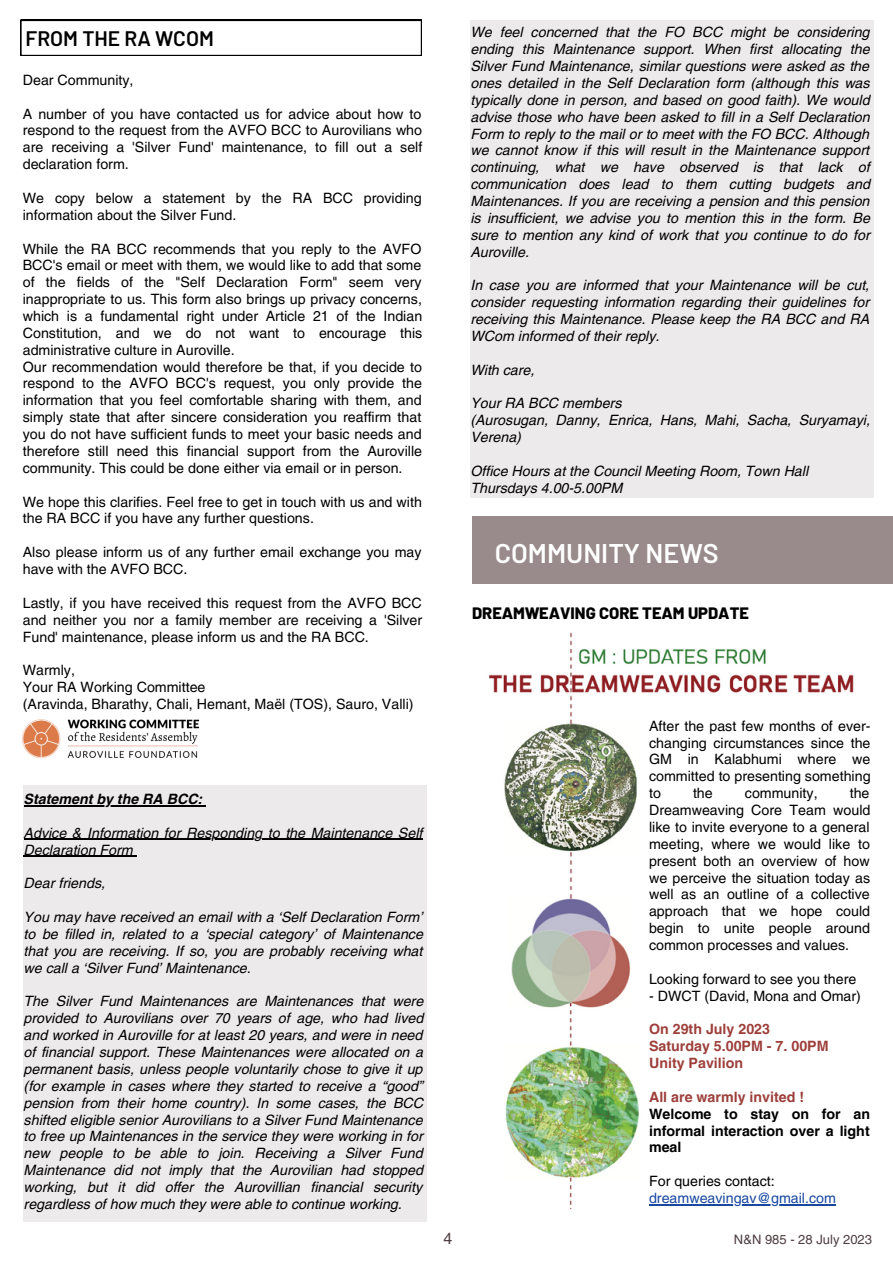
<style>
.page{position:relative;width:893px;height:1264px;background:#fff}
.page>*{position:absolute;margin:0;border:0;box-sizing:border-box;transform-origin:0 0}
.t1{font:600 27px "Barlow";color:#fff}
.t2{font:600 21px "Barlow";color:#000}
.t3{font:800 16.5px "Barlow";color:#000}
.t4{font:16.05px "Helvetica LT Pro";color:#4e3e41}
.t5{font:italic 14.25px/16.8px "Helvetica LT Pro";color:#000;text-align:justify}
.t6{font:14.25px/16.8px "Helvetica LT Pro";color:#000;text-align:justify}
.t7{font:700 14.25px "Helvetica LT Pro";color:#9d3f3b}
.t8{font:700 14.25px/16.8px "Helvetica LT Pro";color:#000;text-align:justify}
.t9{font:14.25px "Helvetica LT Pro";color:#1848a0}
.t10{font:italic 700 14.25px "Helvetica LT Pro";color:#000}
.t11{font:13.05px "Helvetica LT Pro";color:#4e3e41}
</style>
<div class="page">
<img style="left:22px;top:719px;width:178px;height:40px">
<svg style="left:21px;top:20px;width:401px;height:36px"></svg>
<div style="left:23px;top:785px;width:403px;height:436px;background:#edeaeb"></div>
<hr style="left:24px;top:805px;width:178px;height:1px;background:#000">
<hr style="left:24px;top:838px;width:398px;height:2px;background:#000">
<hr style="left:24px;top:855px;width:109px;height:1px;background:#000">
<div style="left:470px;top:20px;width:404px;height:478px;background:#edeaeb"></div>
<div style="left:472px;top:516px;width:420px;height:68px;background:#998a8b"></div>
<img style="left:489px;top:633px;width:365px;height:575px">
<div style="left:669px;top:742px;width:191px;height:454px;background:#fff"></div>
<hr style="left:649px;top:1204px;width:186px;height:1px;background:#1848a0">
<p class="t2" style="left:26px;top:25px;width:190px">FROM THE RA WCOM</p>
<p class="t6" style="left:23px;top:73px;width:112px">Dear Community,</p>
<p class="t6" style="left:23px;top:106px;width:401px">A number of you have contacted us for advice about how to respond to the request from the AVFO BCC to Aurovilians who are receiving a 'Silver Fund' maintenance, to fill out a self declaration form.</p>
<p class="t6" style="left:23px;top:191px;width:400px">We copy below a statement by the RA BCC providing information about the Silver Fund.</p>
<p class="t6" style="left:23px;top:241px;width:401px">While the RA BCC recommends that you reply to the AVFO BCC's email or meet with them, we would like to add that some of the fields of the "Self Declaration Form" seem very inappropriate to us. This form also brings up privacy concerns, which is a fundamental right under Article 21 of the Indian Constitution, and we do not want to encourage this administrative culture in Auroville.</p>
<p class="t6" style="left:23px;top:359px;width:401px">Our recommendation would therefore be that, if you decide to respond to the AVFO BCC's request, you only provide the information that you feel comfortable sharing with them, and simply state that after sincere consideration you reaffirm that you do not have sufficient funds to meet your basic needs and therefore still need this financial support from the Auroville community. This could be done either via email or in person.</p>
<p class="t6" style="left:23px;top:494px;width:400px">We hope this clarifies. Feel free to get in touch with us and with the RA BCC if you have any further questions.</p>
<p class="t6" style="left:23px;top:545px;width:400px">Also please inform us of any further email exchange you may have with the AVFO BCC.</p>
<p class="t6" style="left:23px;top:595px;width:401px">Lastly, if you have received this request from the AVFO BCC and neither you nor a family member are receiving a 'Silver Fund' maintenance, please inform us and the RA BCC.</p>
<p class="t6" style="left:23px;top:663px;width:54px">Warmly,</p>
<p class="t6" style="left:23px;top:680px;width:184px">Your RA Working Committee</p>
<p class="t6" style="left:23px;top:697px;width:392px">(Aravinda, Bharathy, Chali, Hemant, Maël (TOS), Sauro, Valli)</p>
<p class="t10" style="left:24px;top:793px;width:180px">Statement by the RA BCC:</p>
<p class="t5" style="left:24px;top:825px;width:400px">Advice &amp; Information for Responding to the Maintenance Self<br>Declaration Form</p>
<p class="t5" style="left:24px;top:876px;width:83px">Dear friends,</p>
<p class="t5" style="left:24px;top:910px;width:401px">You may have received an email with a ‘Self Declaration Form’ to be filled in, related to a ‘special category’ of Maintenance that you are receiving. If so, you are probably receiving what we call a ‘Silver Fund’ Maintenance.</p>
<p class="t5" style="left:24px;top:994px;width:401px">The Silver Fund Maintenances are Maintenances that were provided to Aurovilians over 70 years of age, who had lived and worked in Auroville for at least 20 years, and were in need of financial support. These Maintenances were allocated on a permanent basis, unless people voluntarily chose to give it up (for example in cases where they started to receive a “good” pension from their home country). In some cases, the BCC shifted eligible senior Aurovilians to a Silver Fund Maintenance to free up Maintenances in the service they were working in for new people to be able to join. Receiving a Silver Fund Maintenance did not imply that the Aurovilian had stopped working, but it did offer the Aurovillian financial security regardless of how much they were able to continue working.</p>
<p class="t5" style="left:470px;top:25px;width:401px">We feel concerned that the FO BCC might be considering ending this Maintenance support. When first allocating the Silver Fund Maintenance, similar questions were asked as the ones detailed in the Self Declaration form (although this was typically done in person, and based on good faith). We would advise those who have been asked to fill in a Self Declaration Form to reply to the mail or to meet with the FO BCC. Although we cannot know if this will result in the Maintenance support continuing, what we have observed is that lack of communication does lead to them cutting budgets and Maintenances. If you are receiving a pension and this pension is insufficient, we advise you to mention this in the form. Be sure to mention any kind of work that you continue to do for Auroville.</p>
<p class="t5" style="left:470px;top:278px;width:400px">In case you are informed that your Maintenance will be cut, consider requesting information regarding their guidelines for receiving this Maintenance. Please keep the RA BCC and RA WCom informed of their reply.</p>
<p class="t5" style="left:470px;top:363px;width:66px">With care,</p>
<p class="t5" style="left:470px;top:396px;width:152px">Your RA BCC members</p>
<p class="t5" style="left:470px;top:413px;width:401px">(Aurosugan, Danny, Enrica, Hans, Mahi, Sacha, Suryamayi,<br>Verena)</p>
<p class="t5" style="left:470px;top:464px;width:339px">Office Hours at the Council Meeting Room, Town Hall</p>
<p class="t5" style="left:470px;top:481px;width:153px">Thursdays 4.00-5.00PM</p>
<p class="t1" style="left:494px;top:536px;width:225px">COMMUNITY NEWS</p>
<p class="t3" style="left:472px;top:603px;width:278px">DREAMWEAVING CORE TEAM UPDATE</p>
<p class="t4" style="left:443px;top:1232px;width:10px">4</p>
<p class="t6" style="left:649px;top:718px;width:223px">After the past few months of ever&shy;changing circumstances since the GM in Kalabhumi where we committed to presenting something to</p>
<p class="t6" style="left:649px;top:786px;width:223px;text-indent:201px">the Dreamweaving Core Team would like to invite everyone to a general meeting, where we would like to present both an overview of how we perceive the situation today as well as an outline of a collective approach that we hope could begin to unite people around common processes and values.</p>
<p class="t6" style="left:649px;top:971px;width:209px">Looking forward to see you there</p>
<p class="t6" style="left:649px;top:988px;width:213px">- DWCT (David, Mona and Omar)</p>
<p class="t7" style="left:649px;top:1024px;width:122px">On 29th July 2023</p>
<p class="t7" style="left:649px;top:1040px;width:181px">Saturday 5.00PM - 7. 00PM</p>
<p class="t7" style="left:649px;top:1057px;width:96px">Unity Pavilion</p>
<p class="t7" style="left:649px;top:1091px;width:156px">All are warmly invited !</p>
<p class="t8" style="left:649px;top:1106px;width:222px">Welcome to stay on for an informal interaction over a light meal</p>
<p class="t6" style="left:649px;top:1174px;width:127px">For queries contact:</p>
<p class="t9" style="left:649px;top:1192px;width:188px">dreamweavingav@gmail.com</p>
<p class="t6" style="left:693px;top:786px;width:21px">the</p>
<p class="t6" style="left:744px;top:786px;width:74px">community,</p>
<p class="t11" style="left:734px;top:1234px;width:140px">N&amp;N 985 - 28 July 2023</p>
</div>
